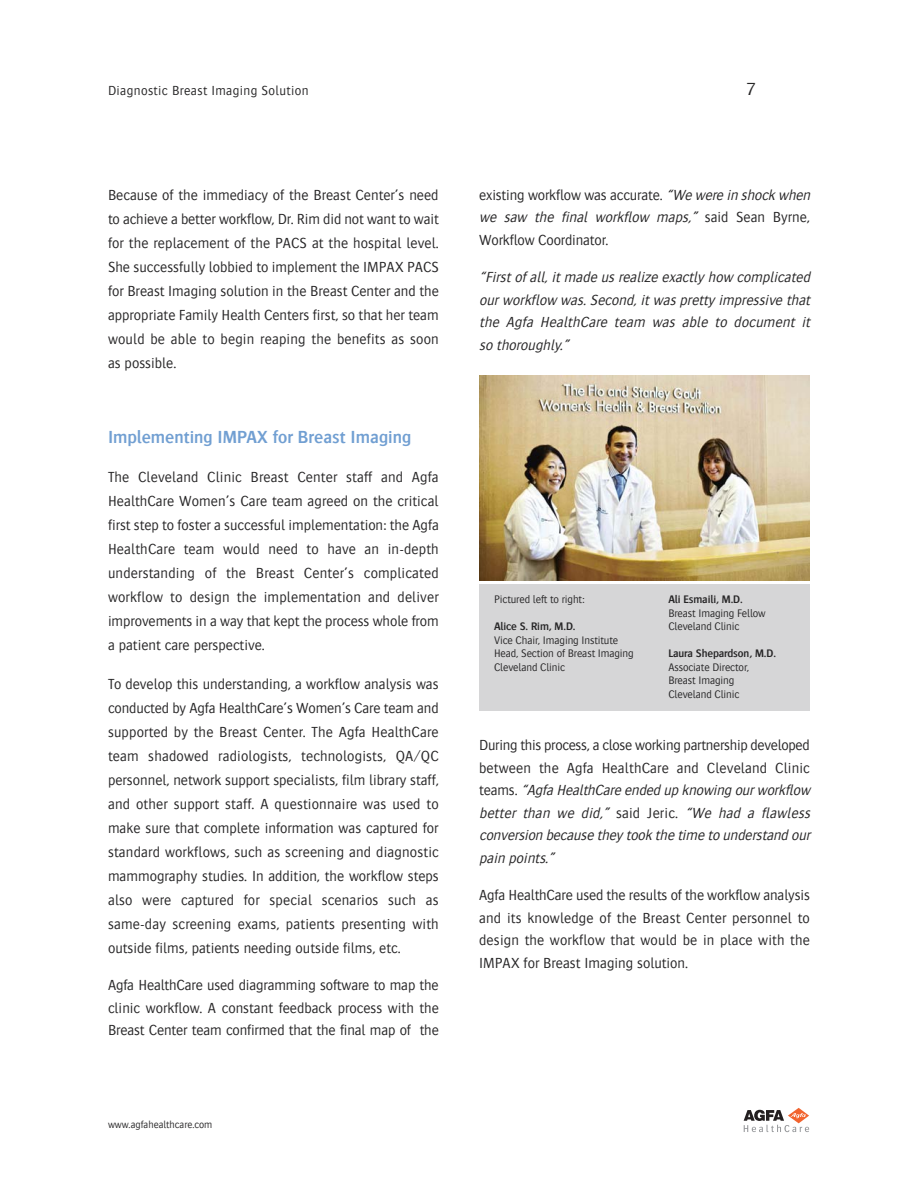
<style>
.page{position:relative;width:918px;height:1188px;background:#fff}
.page>*{position:absolute;margin:0;border:0;box-sizing:border-box;transform-origin:0 0}
.t1{font:600 18px "Bosis For Agfa";color:#719fd2}
.t2{font:300 18px "Bosis For Agfa";color:#272627}
.t3{font:300 15px/24px "Bosis For Agfa";color:#272627;text-align:justify}
.t4{font:italic 300 15px/22.5px "Bosis For Agfa";color:#272627;text-align:justify}
.t5{font:300 13.5px "Bosis For Agfa";letter-spacing:.025em;color:#272627}
.t6{font:300 11.25px/13.5px "Bosis For Agfa";letter-spacing:-.01em;color:#272627}
.t7{font:600 11.25px "Bosis For Agfa";letter-spacing:-.01em;color:#272627}
.t8{font:300 10.5px "Bosis For Agfa";color:#272627}
.s1{font-style:italic}
.s2{font-style:normal}
</style>
<div class="page">
<img style="left:479px;top:376px;width:331px;height:204px">
<div style="left:479px;top:584px;width:331px;height:126px;background:#d6d6d7"></div>
<svg style="left:744px;top:1108px;width:65px;height:24px"></svg>
<p class="t5" style="left:108px;top:83px;width:202px">Diagnostic Breast Imaging Solution</p>
<p class="t2" style="left:747px;top:79px;width:11px">7</p>
<p class="t3" style="left:108px;top:182px;width:332px">Because of the immediacy of the Breast Center’s need to achieve a better workflow, Dr. Rim did not want to wait for the replacement of the PACS at the hospital level.<br>She successfully lobbied to implement the IMPAX PACS for Breast Imaging solution in the Breast Center and the appropriate Family Health Centers first, so that her team would be able to begin reaping the benefits as soon as possible.</p>
<p class="t1" style="left:108px;top:427px;width:305px">Implementing IMPAX for Breast Imaging</p>
<p class="t3" style="left:108px;top:464px;width:332px">The Cleveland Clinic Breast Center staff and Agfa HealthCare Women’s Care team agreed on the critical first step to foster a successful implementation: the Agfa HealthCare team would need to have an in-depth understanding of the Breast Center’s complicated workflow to design the implementation and deliver improvements in a way that kept the process whole from a patient care perspective.</p>
<p class="t3" style="left:108px;top:671px;width:332px">To develop this understanding, a workflow analysis was conducted by Agfa HealthCare’s Women’s Care team and supported by the Breast Center. The Agfa HealthCare team shadowed radiologists, technologists, QA/QC personnel, network support specialists, film library staff, and other support staff. A questionnaire was used to make sure that complete information was captured for standard workflows, such as screening and diagnostic mammography studies. In addition, the workflow steps also were captured for special scenarios such as same-day screening exams, patients presenting with outside films, patients needing outside films, etc.</p>
<p class="t3" style="left:108px;top:973px;width:332px;line-height:22.5px">Agfa HealthCare used diagramming software to map the clinic workflow. A constant feedback process with the Breast Center team confirmed that the final map of the</p>
<p class="t8" style="left:108px;top:1119px;width:106px">www.agfahealthcare.com</p>
<p class="t3" style="left:479px;top:183px;width:335px;line-height:22.5px;text-align:left">existing workflow was accurate. <span class="s1">“We were in shock when we saw the final workflow maps,”</span> s a i d S e a n B y r n e ,<br>Workflow Coordinator.</p>
<p class="t4" style="left:479px;top:266px;width:335px">“First of all, it made us realize exactly how complicated our workflow was. Second, it was pretty impressive that the Agfa HealthCare team was able to document it so thoroughly.”</p>
<p class="t6" style="left:494px;top:593px;width:92px">Pictured left to right:</p>
<p class="t7" style="left:494px;top:620px;width:83px">Alice S. Rim, M.D.</p>
<p class="t6" style="left:494px;top:633px;width:141px">Vice Chair, Imaging Institute<br>Head, Section of Breast Imaging<br>Cleveland Clinic</p>
<p class="t7" style="left:668px;top:593px;width:76px">Ali Esmaili, M.D.</p>
<p class="t6" style="left:668px;top:606px;width:99px">Breast Imaging Fellow<br>Cleveland Clinic</p>
<p class="t7" style="left:668px;top:647px;width:109px">Laura Shepardson, M.D.</p>
<p class="t6" style="left:668px;top:660px;width:82px">Associate Director,<br>Breast Imaging<br>Cleveland Clinic</p>
<p class="t4" style="left:479px;top:734px;width:335px;text-align:left"><span class="s2">During this process, a close working partnership developed between the Agfa HealthCare and Cleveland Clinic t e a m s .</span> “Agfa HealthCare ended up knowing ourworkflow better than we did,” <span class="s2">s a i d J e r i c .</span> “We had a flawless conversion because they took the time to understand our pain points.”</p>
<p class="t3" style="left:479px;top:884px;width:332px;line-height:22.5px">Agfa HealthCare used the results of the workflow analysis and its knowledge of the Breast Center personnel to design the workflow that would be in place with the IMPAX for Breast Imaging solution.</p>
</div>
